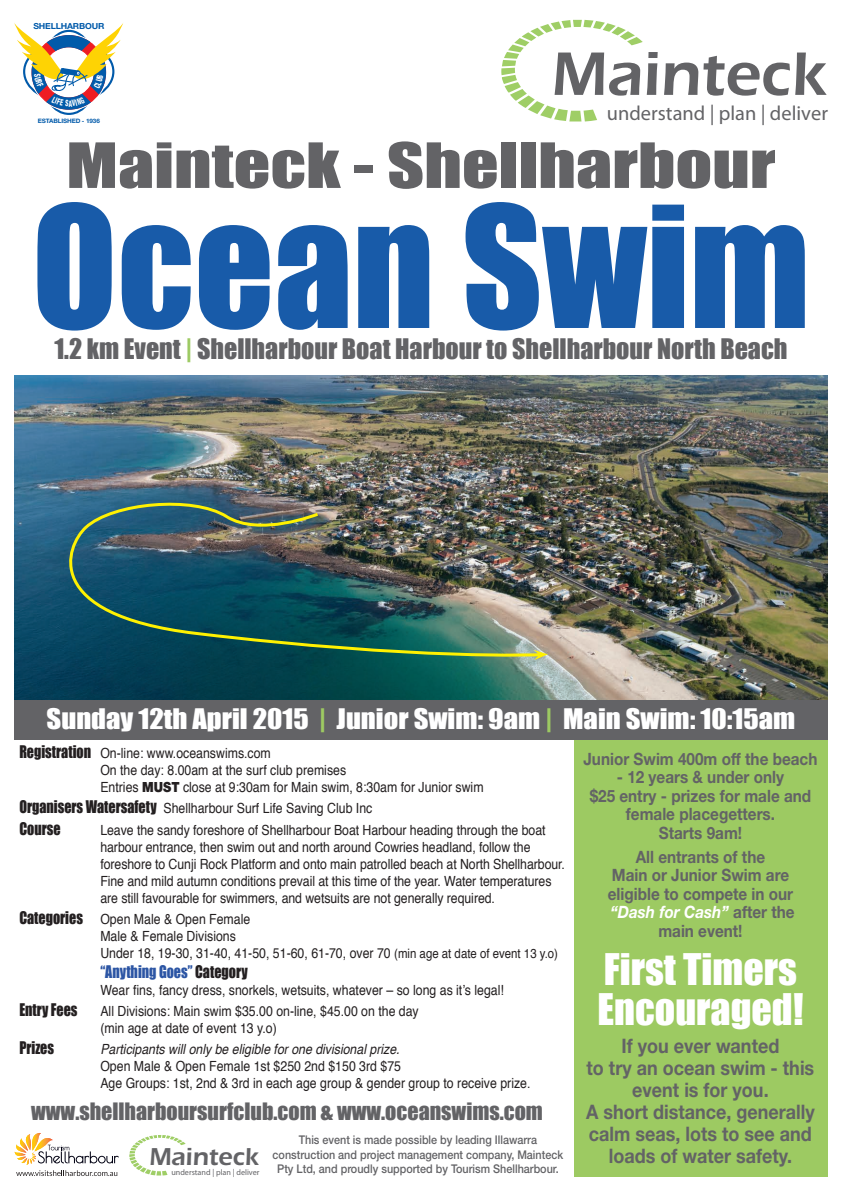
<style>
.page{position:relative;width:842px;height:1191px;background:#fff}
.page>*{position:absolute;margin:0;border:0;box-sizing:border-box;transform-origin:0 0}
.t1{font:156px "Impact";color:#185ba9}
.t2{font:600 63.5px "Itc Eras";color:#636366}
.t3{font:57.6px "Impact";color:#636366;scale:1.25 1}
.t4{font:40px/40px "Impact";color:#fff}
.t5{font:26px "Impact";color:#636366}
.t6{font:26px "Impact";color:#fff;scale:1.1 1}
.t7{font:600 25.3px "Itc Eras";color:#636366}
.t8{font:22px "Impact";color:#636366}
.t9{font:20.4px "Myriad Pro";color:#636366}
.t10{font:700 20px/22px "Helvetica Neue";color:#636366;text-align:center;scale:.9 1}
.t11{font:700 17px/18.5px "Helvetica Neue";color:#636366;text-align:center;scale:.9 1}
.t12{font:16px "Impact";color:#2c55a4;scale:.88 1}
.t13{font:16px "Impact";color:#231f20;scale:.88 1}
.t14{font:14px/17px "Helvetica";color:#231f20;scale:.88 1}
.t15{font:italic 14px "Helvetica";color:#231f20;scale:.88 1}
.t16{font:500 12px/14.4px "Helvetica Neue";color:#636366;text-align:center;scale:.9 1}
.t17{font:700 8.3px "Helvetica Neue";letter-spacing:-.02em;color:#015aaa;scale:1.05 1}
.t18{font:8.1px "Myriad Pro";color:#636366}
.t19{font:700 6.1px "Helvetica Neue";letter-spacing:-.02em;color:#015aaa;scale:1.05 1}
.s1{color:#9dca62}
.s2{font-family:"Impact";font-size:16px}
.s3{font-family:"Helvetica Neue";font-weight:900}
.s4{font-size:13px}
.s5{color:#231f20}
.s6{font-style:italic;color:#fff}
</style>
<div class="page">
<div style="left:574px;top:736px;width:254px;height:440px;background:#9dca62"></div>
<img style="left:14px;top:375px;width:814px;height:325px">
<svg style="left:501px;top:20px;width:142px;height:101px"></svg>
<svg style="left:129px;top:1135px;width:57px;height:40px"></svg>
<img style="left:40px;top:491px;width:502px;height:172px">
<svg style="left:534px;top:650px;width:14px;height:10px"></svg>
<div style="left:14px;top:700px;width:814px;height:40px;background:#636366"></div>
<svg style="left:14px;top:1133px;width:105px;height:43px"></svg>
<svg style="left:14px;top:23px;width:109px;height:88px"></svg>
<p class="t17" style="left:33px;top:20px;width:69px">SHELLHARBOUR</p>
<p class="t19" style="left:38px;top:117px;width:61px">ESTABLISHED - 1936</p>
<h2 class="t2" style="left:551px;top:37px;width:277px">Mainteck</h2>
<h3 class="t9" style="left:607px;top:100px;width:223px">understand | plan | deliver</h3>
<h3 class="t3" style="left:66px;top:121px;width:569px">Mainteck - Shellharbour</h3>
<h1 class="t1" style="left:32px;top:146px;width:779px">Ocean Swim</h1>
<h3 class="t5" style="left:54px;top:329px;width:735px">1.2 km Event <span class="s1">|</span> Shellharbour Boat Harbour to Shellharbour North Beach</h3>
<h3 class="t6" style="left:47px;top:699px;width:682px">Sunday 12th April 2015 <span class="s1">|</span> Junior Swim: 9am <span class="s1">|</span> Main Swim: 10:15am</h3>
<p class="t14" style="left:100px;top:745px;width:437px;text-indent:-81px"><span class="s2">Registration</span> On-line: www.oceanswims.com<br>On the day: 8.00am at the surf club premises<br>Entries <span class="s3">MUST</span> close at 9:30am for Main swim, 8:30am for Junior swim</p>
<p class="t14" style="left:19px;top:800px;width:403px"><span class="s2">Organisers Watersafety</span> Shellharbour Surf Life Saving Club Inc</p>
<p class="t13" style="left:19px;top:816px;width:48px">Course</p>
<p class="t14" style="left:100px;top:821px;width:529px">Leave the sandy foreshore of Shellharbour Boat Harbour heading through the boat harbour entrance, then swim out and north around Cowries headland, follow the foreshore to Cunji Rock Platform and onto main patrolled beach at North Shellharbour.<br>Fine and mild autumn conditions prevail at this time of the year. Water temperatures are still favourable for swimmers, and wetsuits are not generally required.</p>
<p class="t14" style="left:100px;top:911px;width:522px;text-indent:-81px"><span class="s2">Categories</span> Open Male &amp; Open Female<br>Male &amp; Female Divisions<br>Under 18, 19-30, 31-40, 41-50, 51-60, 61-70, over 70 <span class="s4">(min age at date of event 13 y.o)</span></p>
<p class="t12" style="left:100px;top:959px;width:169px">“Anything Goes” <span class="s5">Category</span></p>
<p class="t14" style="left:100px;top:982px;width:460px">Wear fins, fancy dress, snorkels, wetsuits, whatever – so long as it’s legal!</p>
<p class="t13" style="left:19px;top:997px;width:68px">Entry Fees</p>
<p class="t14" style="left:100px;top:1003px;width:363px">All Divisions: Main swim $35.00 on-line, $45.00 on the day (min age at date of event 13 y.o)</p>
<p class="t13" style="left:19px;top:1035px;width:41px">Prizes</p>
<p class="t15" style="left:100px;top:1038px;width:342px">Participants will only be eligible for one divisional prize.</p>
<p class="t14" style="left:100px;top:1058px;width:490px">Open Male &amp; Open Female 1st $250 2nd $150 3rd $75<br>Age Groups: 1st, 2nd &amp; 3rd in each age group &amp; gender group to receive prize.</p>
<h3 class="t8" style="left:31px;top:1094px;width:513px">www.shellharboursurfclub.com &amp; www.oceanswims.com</h3>
<h3 class="t7" style="left:149px;top:1141px;width:111px">Mainteck</h3>
<p class="t18" style="left:171px;top:1167px;width:90px">understand | plan | deliver</p>
<p class="t16" style="left:273px;top:1132px;width:324px">This event is made possible by leading Illawarra construction and project management company, Mainteck<br>Pty Ltd, and proudly supported by Tourism Shellharbour.</p>
<p class="t11" style="left:583px;top:749px;width:262px">Junior Swim 400m off the beach</p>
<p class="t11" style="left:590px;top:767px;width:248px">- 12 years &amp; under only<br>$25 entry - prizes for male and female placegetters.<br>Starts 9am!</p>
<p class="t11" style="left:608px;top:847px;width:209px">All entrants of the<br>Main or Junior Swim are eligible to compete in our <span class="s6">“Dash for Cash”</span> after the main event!</p>
<h3 class="t4" style="left:597px;top:948px;width:207px">First Timers<br>Encouraged!</h3>
<h3 class="t10" style="left:586px;top:1034px;width:256px">If you ever wanted<br>to try an ocean swim - this event is for you.<br>A short distance, generally calm seas, lots to see and loads of water safety.</h3>
</div>
